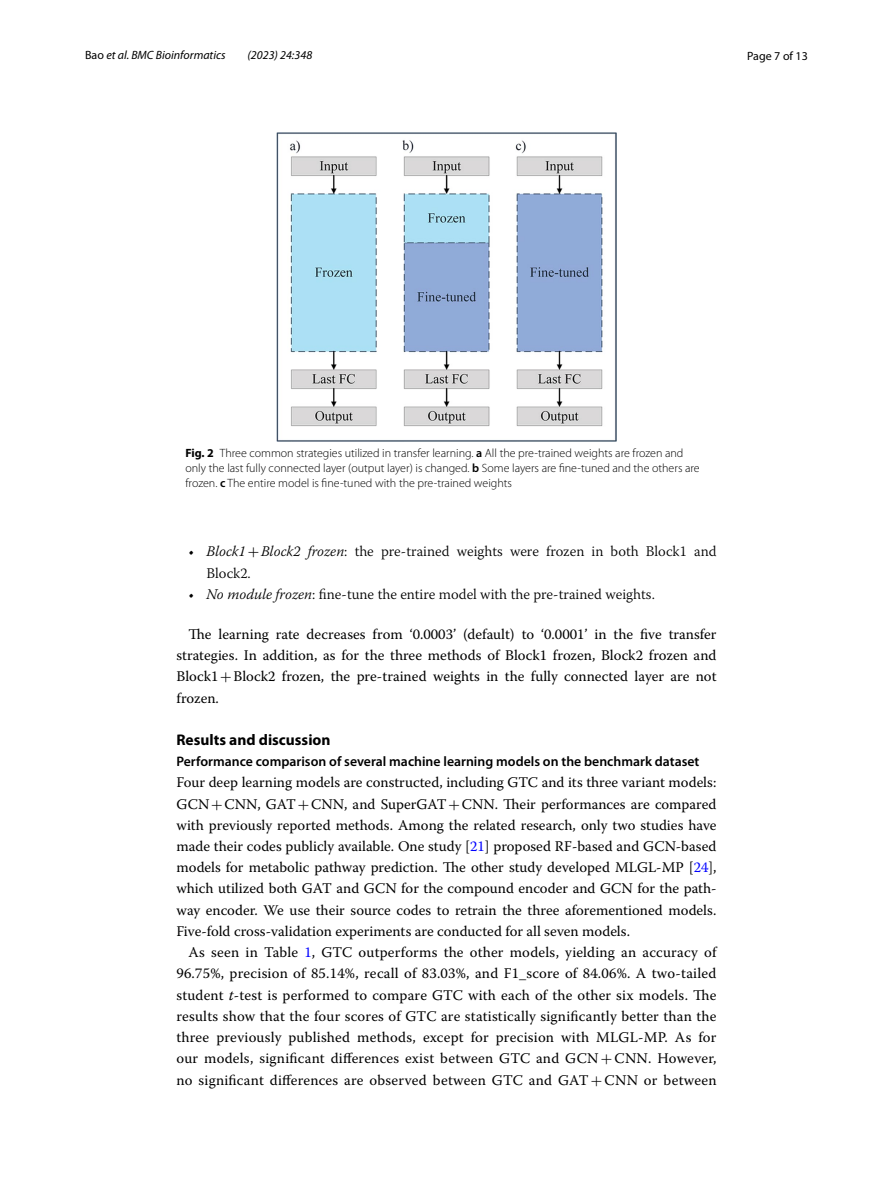
<style>
.page{position:relative;width:893px;height:1187px;background:#fff}
.page>*{position:absolute;margin:0;border:0;box-sizing:border-box;transform-origin:0 0}
.t1{font:700 15.45px "Myriad Pro";color:#000}
.t2{font:14.7px/21.3px "Warnock Pro";color:#000;text-align:justify}
.t3{font:300 14.7px/21.3px "Warnock Pro";color:#000}
.t4{font:600 13.8px "Myriad Pro";color:#000}
.t5{font:300 12px/15px "Myriad Pro";color:#000}
.t6{font:italic 12px "Myriad Pro";color:#000}
.t7{font:12px "Myriad Pro";color:#000}
.s1{font-style:normal}
.s2{font-weight:700}
.s3{font-weight:600}
.s4{font-style:italic}
.s5{font-family:"MTSY";font-weight:400}
.s6{font-family:"MTSY"}
.s7{color:#00f}
</style>
<div class="page">
<img style="left:276px;top:133px;width:341px;height:309px">
<p class="t6" style="left:85px;top:48px;width:142px"><span class="s1">Bao</span> et al. BMC Bioinformatics</p>
<p class="t6" style="left:248px;top:48px;width:66px">(2023) 24:348</p>
<p class="t7" style="left:747px;top:48px;width:62px">Page 7 of 13</p>
<p class="t5" style="left:185px;top:445px;width:516px"><span class="s2">Fig. 2</span> Three common strategies utilized in transfer learning. <span class="s3">a</span> All the pre-trained weights are frozen and only the last fully connected layer (output layer) is changed. <span class="s3">b</span> Some layers are fine-tuned and the others are frozen. <span class="s3">c</span> The entire model is fine-tuned with the pre-trained weights</p>
<p class="t3" style="left:206px;top:540px;width:512px;text-indent:-18px">• <span class="s4">Block1</span><span class="s5">+</span><span class="s4">Block2 frozen</span>: the pre-trained weights were frozen in both Block1 and<br>Block2.</p>
<p class="t3" style="left:188px;top:583px;width:468px">• <span class="s4">No module frozen</span>: fine-tune the entire model with the pre-trained weights.</p>
<p class="t2" style="left:176px;top:623px;width:542px;text-indent:12px">The learning rate decreases from ‘0.0003’ (default) to ‘0.0001’ in the five transfer strategies. In addition, as for the three methods of Block1 frozen, Block2 frozen and Block1<span class="s6">+</span>Block2 frozen, the pre-trained weights in the fully connected layer are not frozen.</p>
<p class="t1" style="left:176px;top:729px;width:156px">Results and discussion</p>
<p class="t4" style="left:176px;top:752px;width:524px">Performance comparison of several machine learning models on the benchmark dataset</p>
<p class="t2" style="left:176px;top:771px;width:542px">Four deep learning models are constructed, including GTC and its three variant models:<br>GCN<span class="s6">+</span>CNN, GAT<span class="s6">+</span>CNN, and SuperGAT<span class="s6">+</span>CNN. Their performances are compared with previously reported methods. Among the related research, only two studies have made their codes publicly available. One study [<span class="s7">21</span>] proposed RF-based and GCN-based models for metabolic pathway prediction. The other study developed MLGL-MP [<span class="s7">24</span>], which utilized both GAT and GCN for the compound encoder and GCN for the path&shy;way encoder. We use their source codes to retrain the three aforementioned models.<br>Five-fold cross-validation experiments are conducted for all seven models.</p>
<p class="t2" style="left:176px;top:941px;width:542px;text-indent:12px">As seen in Table <span class="s7">1</span>, GTC outperforms the other models, yielding an accuracy of 96.75%, precision of 85.14%, recall of 83.03%, and F1_score of 84.06%. A two-tailed student <span class="s4">t</span>-test is performed to compare GTC with each of the other six models. The results show that the four scores of GTC are statistically significantly better than the three previously published methods, except for precision with MLGL-MP. As for our models, significant differences exist between GTC and GCN<span class="s6">+</span>CNN. However, no significant differences are observed between GTC and GAT<span class="s6">+</span>CNN or between</p>
</div>
